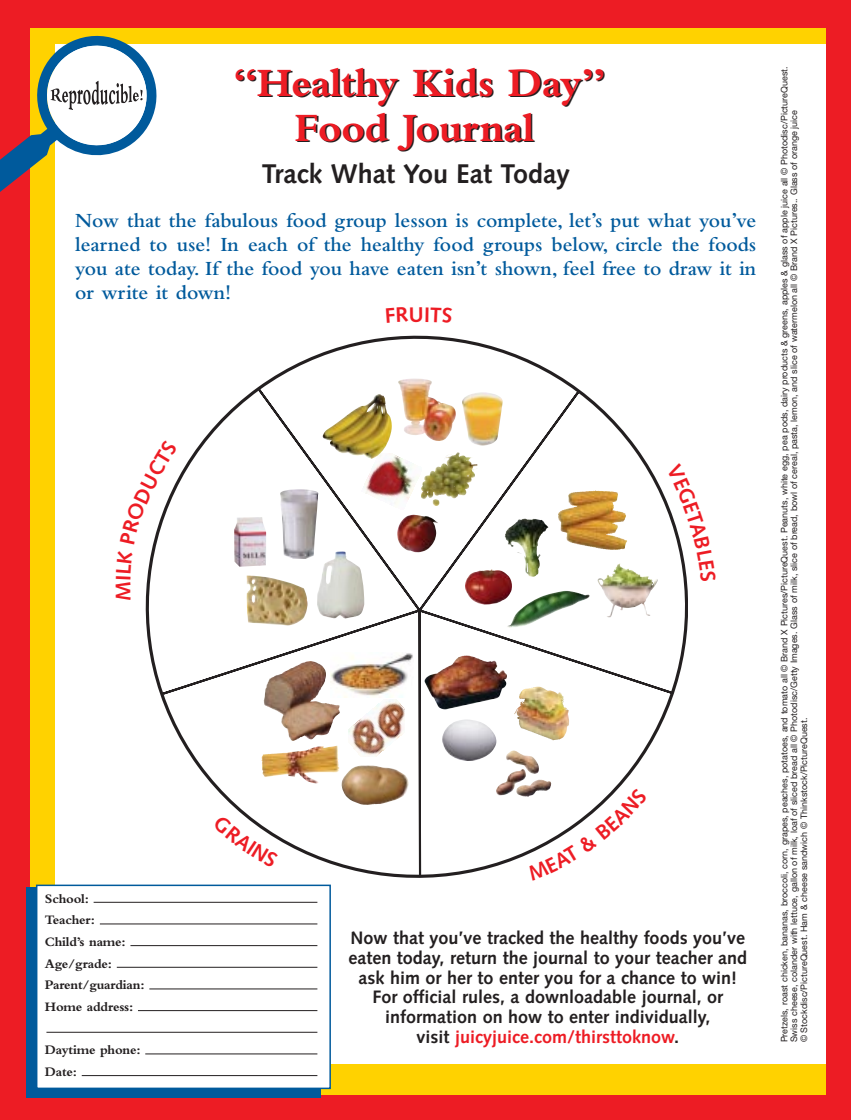
<style>
.page{position:relative;width:851px;height:1120px;background:#fff}
.page>*{position:absolute;margin:0;border:0;box-sizing:border-box;transform-origin:0 0}
.t1{font:700 42px/45px "Bembo";letter-spacing:-.015em;color:#ed1c24;text-align:center}
.t2{font:700 27px "Syntax";color:#231f20}
.t3{font:600 21px/24px "Bembo";color:#005a9c;text-align:justify}
.t4{font:700 18px/19.8px "Syntax";color:#231f20;text-align:center}
.t5{font:700 13.5px/21.6px "Bembo";letter-spacing:-.015em;color:#231f20}
.t6{font:9px/9.9px "Helvetica Neue";color:#231f20}
.s1{color:#ed1c24}
</style>
<div class="page">
<div style="left:0;top:0;width:850px;height:1120px;background:#ed1c24"></div>
<div style="left:30px;top:28px;width:795px;height:1067px;background:#ffd200"></div>
<div style="left:55px;top:44px;width:770px;height:1019px;background:#fff"></div>
<svg style="left:0;top:36px;width:157px;height:156px"></svg>
<div style="left:26px;top:887px;width:295px;height:211px;background:#005a9c"></div>
<div style="left:37px;top:885px;width:293px;height:203px;background:#fff"></div>
<hr style="left:82px;top:1075px;width:235px;height:1px;background:#231f20">
<hr style="left:145px;top:1053px;width:172px;height:1px;background:#231f20">
<hr style="left:46px;top:1032px;width:271px;height:1px;background:#231f20">
<hr style="left:138px;top:1010px;width:179px;height:1px;background:#231f20">
<hr style="left:149px;top:988px;width:168px;height:1px;background:#231f20">
<hr style="left:117px;top:967px;width:200px;height:1px;background:#231f20">
<hr style="left:130px;top:945px;width:187px;height:1px;background:#231f20">
<hr style="left:100px;top:923px;width:217px;height:1px;background:#231f20">
<hr style="left:94px;top:902px;width:223px;height:1px;background:#231f20">
<div style="left:36px;top:885px;width:295px;height:204px;border:2px solid #005a9c"></div>
<svg style="left:146px;top:336px;width:541px;height:357px"></svg>
<svg style="left:160px;top:387px;width:515px;height:490px"></svg>
<img style="left:462px;top:392px;width:40px;height:53px">
<img style="left:331px;top:653px;width:82px;height:44px">
<img style="left:424px;top:656px;width:83px;height:53px">
<img style="left:465px;top:569px;width:47px;height:35px">
<img style="left:504px;top:519px;width:44px;height:58px">
<img style="left:280px;top:489px;width:38px;height:70px">
<img style="left:426px;top:452px;width:48px;height:54px">
<img style="left:348px;top:699px;width:56px;height:57px">
<img style="left:362px;top:453px;width:60px;height:57px">
<img style="left:442px;top:719px;width:54px;height:42px">
<img style="left:506px;top:590px;width:83px;height:39px">
<img style="left:398px;top:378px;width:58px;height:63px">
<img style="left:595px;top:491px;width:31px;height:43px">
<img style="left:597px;top:563px;width:24px;height:17px">
<img style="left:317px;top:552px;width:47px;height:66px">
<img style="left:234px;top:517px;width:32px;height:50px">
<img style="left:341px;top:765px;width:68px;height:40px">
<img style="left:516px;top:780px;width:35px;height:15px">
<img style="left:397px;top:515px;width:42px;height:37px">
<img style="left:247px;top:575px;width:60px;height:50px">
<img style="left:310px;top:661px;width:26px;height:44px">
<img style="left:514px;top:698px;width:11px;height:16px">
<img style="left:261px;top:745px;width:78px;height:38px">
<img style="left:331px;top:394px;width:61px;height:65px">
<svg style="left:146px;top:440px;width:32px;height:104px"></svg>
<svg style="left:212px;top:815px;width:66px;height:53px"></svg>
<svg style="left:527px;top:788px;width:120px;height:89px"></svg>
<svg style="left:666px;top:463px;width:21px;height:118px"></svg>
<h1 class="t1" style="left:233px;top:64px;width:374px">“Healthy Kids Day”<br>Food Journal</h1>
<h2 class="t2" style="left:262px;top:163px;width:310px">Track What You Eat Today</h2>
<h3 class="t3" style="left:75px;top:211px;width:682px">Now that the fabulous food group lesson is complete, let’s put what you’ve learned to use! In each of the healthy food groups below, circle the foods you ate today. If the food you have eaten isn’t shown, feel free to draw it in or write it down!</h3>
<h3 class="t5" style="left:45px;top:889px;width:101px">School:<br>Teacher:<br>Child’s name:<br>Age/grade:<br>Parent/guardian:<br>Home address:</h3>
<h3 class="t5" style="left:45px;top:1040px;width:97px">Daytime phone:<br>Date:</h3>
<p class="t4" style="left:348px;top:929px;width:400px">Now that you’ve tracked the healthy foods you’ve eaten today, return the journal to your teacher and ask him or her to enter you for a chance to win!<br>For official rules, a downloadable journal, or information on how to enter individually,<br>visit <span class="s1">juicyjuice.com/thirsttoknow</span>.</p>
<p class="t6" style="left:780px;top:1042px;width:977px;rotate:-90deg">Pretzels, roast chicken, bananas, broccoli, corn, grapes, peaches, potatoes, and tomato all © Brand X Pictures/PictureQuest. Peanuts, white egg, pea pods, dairy products &amp; greens, apples &amp; glass of apple juice all © Photodisc/PictureQuest.<br>Swiss cheese, colander with lettuce, gallon of milk, loaf of sliced bread all © Photodisc/Getty Images. Glass of milk, slice of bread, bowl of cereal, pasta, lemon, and slice of watermelon all © Brand X Pictures.. Glass of orange juice<br>© Stockdisc/PictureQuest. Ham &amp; cheese sandwich © Thinkstock/PictureQuest.</p>
</div>
